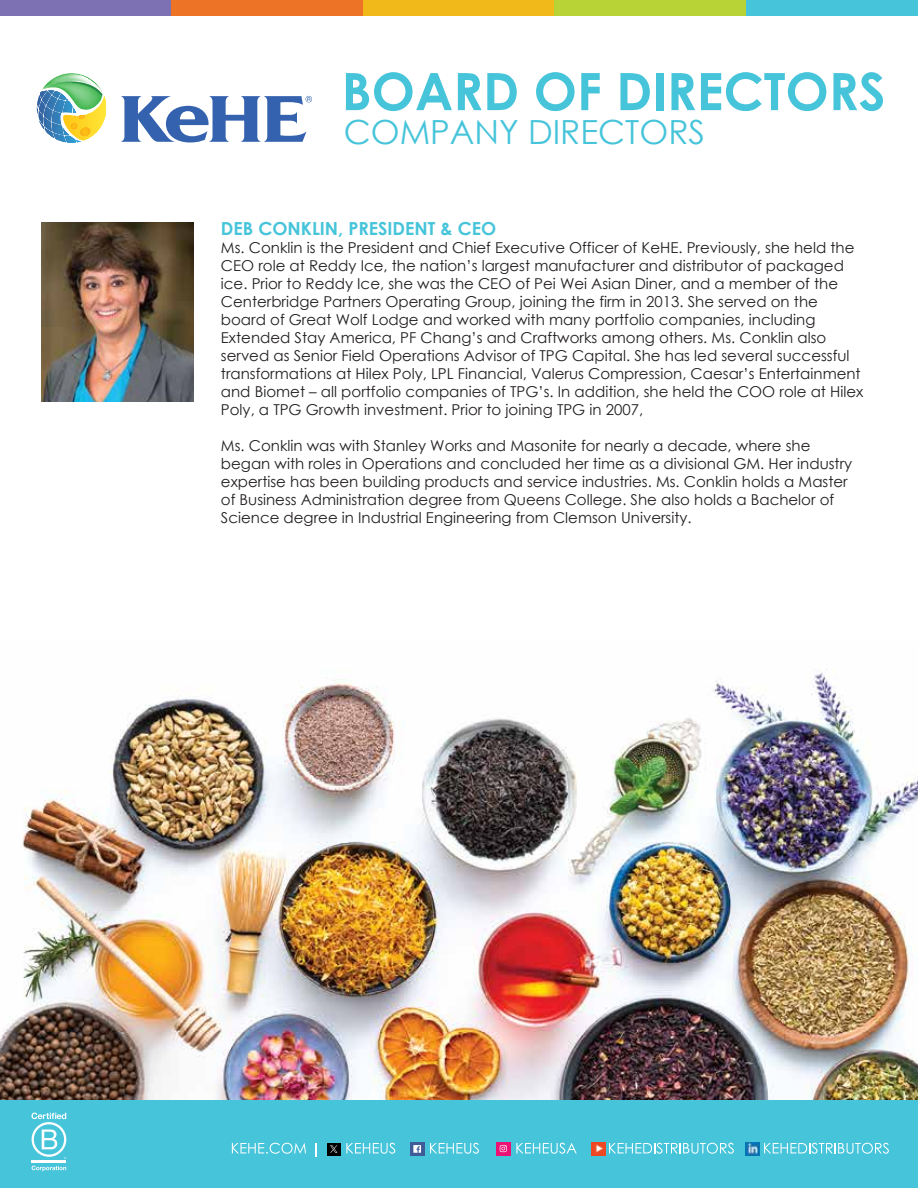
<style>
.page{position:relative;width:918px;height:1188px;background:#fff}
.page>*{position:absolute;margin:0;border:0;box-sizing:border-box;transform-origin:0 0}
.t1{font:700 51.6px "Century Gothic";color:#46c4da}
.t2{font:33.3px "Century Gothic";color:#46c4da}
.t3{font:700 18px "Century Gothic";color:#46c4da}
.t4{font:15px/18px "Century Gothic";color:#231f20}
</style>
<div class="page">
<img style="left:0;top:669px;width:918px;height:432px">
<img style="left:41px;top:222px;width:153px;height:179px">
<div style="left:746px;top:0;width:172px;height:16px;background:#46c4da"></div>
<div style="left:554px;top:0;width:192px;height:16px;background:#b8d336"></div>
<div style="left:362px;top:0;width:192px;height:16px;background:#f2b91b"></div>
<div style="left:171px;top:0;width:192px;height:16px;background:#ed7427"></div>
<div style="left:0;top:0;width:171px;height:16px;background:#7e71b3"></div>
<div style="left:0;top:1101px;width:918px;height:87px;background:#46c4da"></div>
<hr style="left:32px;top:1160px;width:34px;height:3px;background:#fff">
<svg style="left:31px;top:1113px;width:35px;height:46px"></svg>
<svg style="left:32px;top:1166px;width:34px;height:5px"></svg>
<hr style="left:102px;top:95px;width:1px;height:46px;background:#fee335">
<hr style="left:103px;top:95px;width:1px;height:46px;background:#fee436">
<hr style="left:104px;top:95px;width:1px;height:46px;background:#fee537">
<hr style="left:105px;top:95px;width:1px;height:46px;background:#fee637">
<hr style="left:106px;top:95px;width:1px;height:46px;background:#fee638">
<svg style="left:121px;top:96px;width:191px;height:46px"></svg>
<svg style="left:36px;top:73px;width:66px;height:70px"></svg>
<div style="left:327px;top:1143px;width:14px;height:13px;background:#010101"></div>
<svg style="left:330px;top:1145px;width:7px;height:8px"></svg>
<svg style="left:232px;top:1143px;width:74px;height:11px"></svg>
<svg style="left:315px;top:1143px;width:1px;height:13px"></svg>
<svg style="left:346px;top:1143px;width:49px;height:11px"></svg>
<svg style="left:430px;top:1143px;width:49px;height:11px"></svg>
<svg style="left:516px;top:1143px;width:61px;height:11px"></svg>
<div style="left:410px;top:1142px;width:14px;height:14px;background:#3f5b98"></div>
<div style="left:496px;top:1142px;width:14px;height:13px;background:#ec1175"></div>
<svg style="left:746px;top:1142px;width:14px;height:13px"></svg>
<div style="left:592px;top:1142px;width:14px;height:13px;background:#ed4724"></div>
<svg style="left:500px;top:1145px;width:7px;height:7px"></svg>
<div style="left:413px;top:1145px;width:8px;height:8px;background:#fff"></div>
<svg style="left:416px;top:1146px;width:4px;height:7px"></svg>
<svg style="left:595px;top:1143px;width:139px;height:11px"></svg>
<svg style="left:747px;top:1143px;width:142px;height:11px"></svg>
<h1 class="t1" style="left:342px;top:52px;width:545px">BOARD OF DIRECTORS</h1>
<h2 class="t2" style="left:344px;top:109px;width:363px">COMPANY DIRECTORS</h2>
<p class="t3" style="left:221px;top:215px;width:277px">DEB CONKLIN, PRESIDENT &amp; CEO</p>
<p class="t4" style="left:221px;top:238px;width:644px">Ms. Conklin is the President and Chief Executive Officer of KeHE. Previously, she held the CEO role at Reddy Ice, the nation’s largest manufacturer and distributor of packaged ice. Prior to Reddy Ice, she was the CEO of Pei Wei Asian Diner, and a member of the Centerbridge Partners Operating Group, joining the firm in 2013. She served on the board of Great Wolf Lodge and worked with many portfolio companies, including Extended Stay America, PF Chang’s and Craftworks among others. Ms. Conklin also served as Senior Field Operations Advisor of TPG Capital. She has led several successful transformations at Hilex Poly, LPL Financial, Valerus Compression, Caesar’s Entertainment and Biomet – all portfolio companies of TPG’s. In addition, she held the COO role at Hilex Poly, a TPG Growth investment. Prior to joining TPG in 2007,</p>
<p class="t4" style="left:221px;top:436px;width:633px">Ms. Conklin was with Stanley Works and Masonite for nearly a decade, where she began with roles in Operations and concluded her time as a divisional GM. Her industry expertise has been building products and service industries. Ms. Conklin holds a Master of Business Administration degree from Queens College. She also holds a Bachelor of Science degree in Industrial Engineering from Clemson University.</p>
</div>
